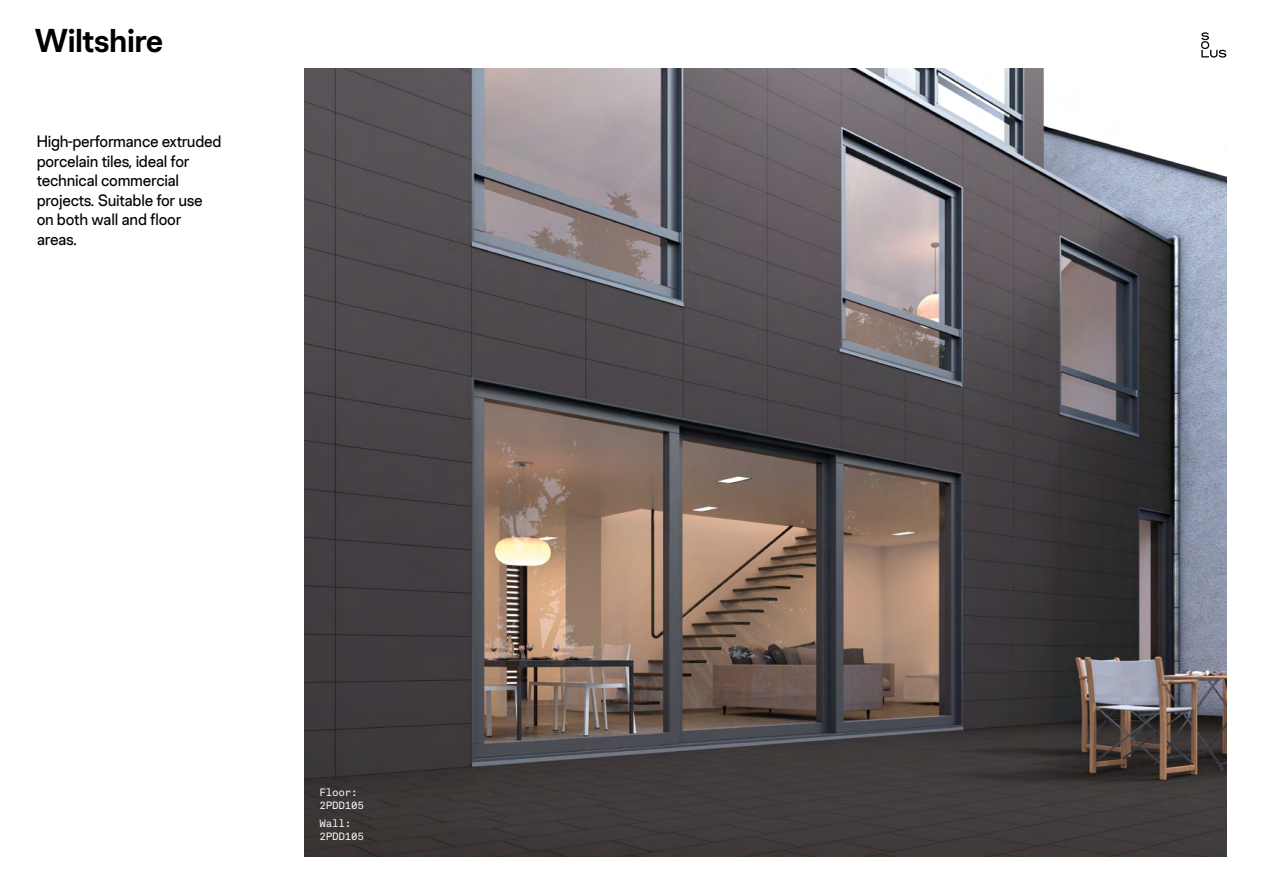
<style>
.page{position:relative;width:1263px;height:893px;background:#fff}
.page>*{position:absolute;margin:0;border:0;box-sizing:border-box;transform-origin:0 0}
.t1{font:600 33px "Chromatic Pro Grotesque";letter-spacing:-.015em;color:#000}
.t2{font:16.5px/19.5px "Chromatic Pro Grotesque";letter-spacing:-.015em;color:#000}
.t3{font:10.5px/13.5px "Akkurat Mono LL";letter-spacing:-.015em;color:#fff}
</style>
<div class="page">
<img style="left:305px;top:69px;width:921px;height:787px">
<svg style="left:1201px;top:32px;width:25px;height:26px"></svg>
<h1 class="t1" style="left:35px;top:20px;width:130px">Wiltshire</h1>
<p class="t2" style="left:37px;top:131px;width:186px">High-performance extruded porcelain tiles, ideal for technical commercial projects. Suitable for use on both wall and floor areas.</p>
<p class="t3" style="left:319px;top:785px;width:46px">Floor:<br>2PDD105</p>
<p class="t3" style="left:319px;top:816px;width:46px">Wall:<br>2PDD105</p>
</div>
